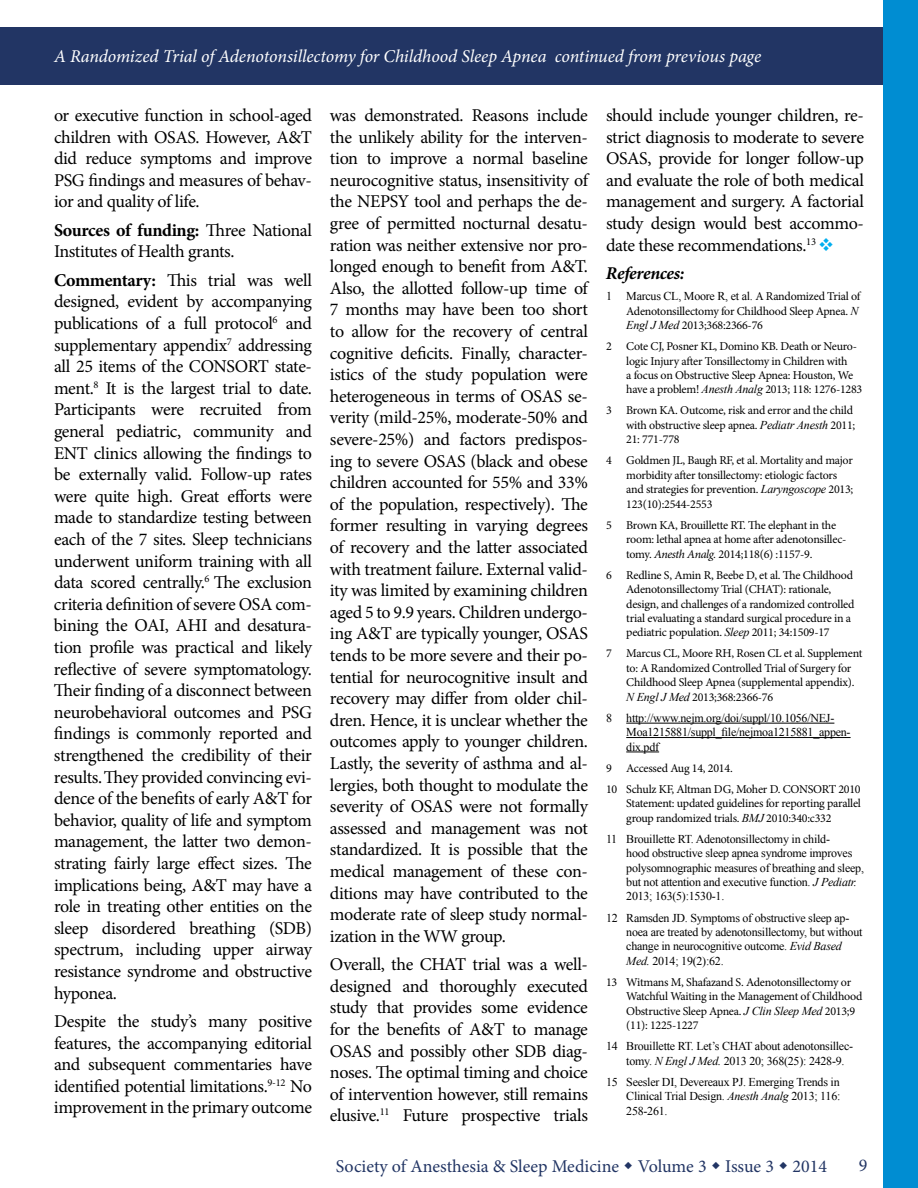
<style>
.page{position:relative;width:918px;height:1188px;background:#fff}
.page>*{position:absolute;margin:0;border:0;box-sizing:border-box;transform-origin:0 0}
.t1{font:18px/21.6px "Minion Pro";letter-spacing:-.025em;color:#000;text-align:justify}
.t2{font:italic 18px "Minion Pro";letter-spacing:-.005em;color:#fff}
.t3{font:18px "Minion Pro";color:#223564}
.t4{font:italic 700 18px "Minion Pro";letter-spacing:-.02em;color:#000}
.t5{font:12px/14.4px "Minion Pro";letter-spacing:-.02em;color:#000}
.t6{font:12px/14.4px "Times New Roman";letter-spacing:-.02em;color:#000}
.s1{font-weight:700}
.s2{color:#00aeef}
.s3{font-family:"Minion Pro"}
.s4{font-family:"Times New Roman";font-style:italic}
.s5{font-style:italic}
</style>
<div class="page">
<hr style="left:0;top:27px;width:1px;height:58px;background:#223564">
<div style="left:1px;top:27px;width:916px;height:58px;background:#223564"></div>
<div style="left:884px;top:0;width:34px;height:1188px;background:#008dd2"></div>
<hr style="left:626px;top:723px;width:208px;height:1px;background:#000">
<hr style="left:626px;top:737px;width:225px;height:1px;background:#000">
<hr style="left:626px;top:752px;width:33px;height:1px;background:#000">
<p class="t2" style="left:54px;top:44px;width:709px">A Randomized Trial of Adenotonsillectomy for Childhood Sleep Apnea continued from previous page</p>
<p class="t1" style="left:54px;top:105px;width:260px">or executive function in school-aged children with OSAS. However, A&amp;T did reduce symptoms and improve PSG findings and measures of behav&shy;ior and quality of life.</p>
<p class="t1" style="left:54px;top:219px;width:260px"><span class="s1">Sources of funding:</span> Three National<br>Institutes of Health grants.</p>
<p class="t1" style="left:54px;top:269px;width:260px"><span class="s1">Commentary:</span> This trial was well designed, evident by accompanying publications of a full protocol<sup>6</sup> and supplementary appendix<sup>7</sup> addressing all 25 items of the CONSORT state&shy;ment.<sup>8</sup> It is the largest trial to date.<br>Participants were recruited from general pediatric, community and ENT clinics allowing the findings to be externally valid. Follow-up rates were quite high. Great efforts were made to standardize testing between each of the 7 sites. Sleep technicians underwent uniform training with all data scored centrally.<sup>6</sup> The exclusion criteria definition of severe OSA com&shy;bining the OAI, AHI and desatura&shy;tion profile was practical and likely reflective of severe symptomatology.<br>Their finding of a disconnect between neurobehavioral outcomes and PSG findings is commonly reported and strengthened the credibility of their results.They provided convincing evi&shy;dence of the benefits of early A&amp;T for behavior, quality of life and symptom management, the latter two demon&shy;strating fairly large effect sizes. The implications being, A&amp;T may have a role in treating other entities on the sleep disordered breathing (SDB) spectrum, including upper airway resistance syndrome and obstructive hyponea.</p>
<p class="t1" style="left:54px;top:1010px;width:260px">Despite the study’s many positive features, the accompanying editorial and subsequent commentaries have identified potential limitations.<sup>9-12</sup> No improvement in the primary outcome</p>
<p class="t1" style="left:330px;top:105px;width:260px">was demonstrated. Reasons include the unlikely ability for the interven&shy;tion to improve a normal baseline neurocognitive status, insensitivity of the NEPSY tool and perhaps the de&shy;gree of permitted nocturnal desatu&shy;ration was neither extensive nor pro&shy;longed enough to benefit from A&amp;T.<br>Also, the allotted follow-up time of 7 months may have been too short to allow for the recovery of central cognitive deficits. Finally, character&shy;istics of the study population were heterogeneous in terms of OSAS se&shy;verity (mild-25%, moderate-50% and severe-25%) and factors predispos&shy;ing to severe OSAS (black and obese children accounted for 55% and 33% of the population, respectively). The former resulting in varying degrees of recovery and the latter associated with treatment failure. External valid&shy;ity was limited by examining children aged 5 to 9.9 years. Children undergo&shy;ing A&amp;T are typically younger, OSAS tends to be more severe and their po&shy;tential for neurocognitive insult and recovery may differ from older chil&shy;dren. Hence, it is unclear whether the outcomes apply to younger children.<br>Lastly, the severity of asthma and al&shy;lergies, both thought to modulate the severity of OSAS were not formally assessed and management was not standardized. It is possible that the medical management of these con&shy;ditions may have contributed to the moderate rate of sleep study normal&shy;ization in the WW group.</p>
<p class="t1" style="left:330px;top:954px;width:260px">Overall, the CHAT trial was a well&shy;designed and thoroughly executed study that provides some evidence for the benefits of A&amp;T to manage OSAS and possibly other SDB diag&shy;noses. The optimal timing and choice of intervention however, still remains elusive.<sup>11</sup> Future prospective trials</p>
<p class="t1" style="left:606px;top:105px;width:260px">should include younger children, re&shy;strict diagnosis to moderate to severe OSAS, provide for longer follow-up and evaluate the role of both medical management and surgery. A factorial study design would best accommo&shy;date these recommendations.<sup>13</sup> <span class="s2">❖</span></p>
<p class="t4" style="left:606px;top:260px;width:80px">References:</p>
<p class="t6" style="left:606px;top:289px;width:256px">1 Marcus CL, Moore R, et al. <span class="s3">A Randomized Trial of</span></p>
<p class="t5" style="left:626px;top:304px;width:234px">Adenotonsillectomy for Childhood Sleep Apnea. <span class="s4">N<br>Engl J Med</span> 2013;368:2366-76</p>
<p class="t5" style="left:626px;top:339px;width:238px;text-indent:-20px">2 Cote CJ, Posner KL, Domino KB. Death or Neuro&shy;logic Injury after Tonsillectomy in Children with<br>a focus on Obstructive Sleep Apnea: Houston, We have a problem! <span class="s4">Anesth Analg</span> 2013; 118: 1276-1283</p>
<p class="t5" style="left:626px;top:404px;width:231px;text-indent:-20px">3 Brown KA. Outcome, risk and error and the child with obstructive sleep apnea. <span class="s4">Pediatr Anesth</span> 2011;<br>21: 771-778</p>
<p class="t5" style="left:626px;top:453px;width:229px;text-indent:-20px">4 Goldmen JL, Baugh RF, et al. Mortality and major morbidity after tonsillectomy: etiologic factors and strategies for prevention. <span class="s4">Laryngoscope</span> 2013; 123(10):2544-2553</p>
<p class="t5" style="left:626px;top:518px;width:222px;text-indent:-20px">5 Brown KA, Brouillette RT. The elephant in the room: lethal apnea at home after adenotonsillec&shy;tomy. <span class="s5">Anesth Analg.</span> 2014;118(6) :1157-9.</p>
<p class="t5" style="left:626px;top:568px;width:230px;text-indent:-20px">6 Redline S, Amin R, Beebe D, et al. The Childhood Adenotonsillectomy Trial (CHAT): rationale, design, and challenges of a randomized controlled trial evaluating a standard surgical procedure in a pediatric population. <span class="s4">Sleep</span> 2011; 34:1509-17</p>
<p class="t5" style="left:626px;top:646px;width:238px;text-indent:-20px">7 Marcus CL, Moore RH, Rosen CL et al. Supplement to: A Randomized Controlled Trial of Surgery for Childhood Sleep Apnea (supplemental appendix).<br><span class="s4">N Engl J Med</span> 2013;368:2366-76</p>
<p class="t6" style="left:626px;top:710px;width:226px;text-indent:-20px">8 http://www.nejm.org/doi/suppl/10.1056/NEJ-<br>Moa1215881/suppl_file/nejmoa1215881_appen&shy;dix.pdf</p>
<p class="t5" style="left:606px;top:757px;width:256px;line-height:21.1px">9 Accessed Aug 14, 2014.<br>10 Schulz KF, Altman DG, Moher D. CONSORT 2010</p>
<p class="t5" style="left:626px;top:796px;width:236px">Statement: updated guidelines for reporting parallel group randomized trials. <span class="s4">BMJ</span> 2010:340:c332</p>
<p class="t6" style="left:626px;top:831px;width:239px;text-indent:-20px">11 Brouillette RT. Adenotonsillectomy in child-<br>hood obstructive sleep apnea syndrome improves polysomnographic measures of breathing and sleep, but not attention and executive function. <span class="s5">J Pediatr.<br></span>2013; 163(5):1530-1.</p>
<p class="t6" style="left:626px;top:910px;width:238px;text-indent:-20px">12 Ramsden JD. Symptoms of obstructive sleep ap&shy;noea are treated by adenotonsillectomy, but without change in neurocognitive outcome. <span class="s5">Evid Based Med.</span> 2014; 19(2):62.</p>
<p class="t5" style="left:626px;top:975px;width:238px;text-indent:-20px">13 Witmans M, Shafazand S. Adenotonsillectomy or Watchful Waiting in the Management of Childhood Obstructive Sleep Apnea. <span class="s4">J Clin Sleep Med</span> 2013;9 (11): 1225-1227</p>
<p class="t6" style="left:626px;top:1039px;width:228px;text-indent:-20px">14 Brouillette RT. Let’s CHAT about adenotonsillec&shy;tomy. <span class="s5">N Engl J Med.</span> 2013 20; 368(25): 2428-9.</p>
<p class="t6" style="left:626px;top:1074px;width:216px;text-align:justify;text-indent:-20px">15 Seesler DI, Devereaux PJ. Emerging Trends in Clinical Trial Design. <span class="s5">Anesth Analg</span> 2013; 116:<br>258-261.</p>
<p class="t3" style="left:336px;top:1154px;width:493px">Society of Anesthesia &amp; Sleep Medicine Volume 3 Issue 3 2014</p>
<p class="t3" style="left:859px;top:1153px;width:10px">9</p>
</div>
